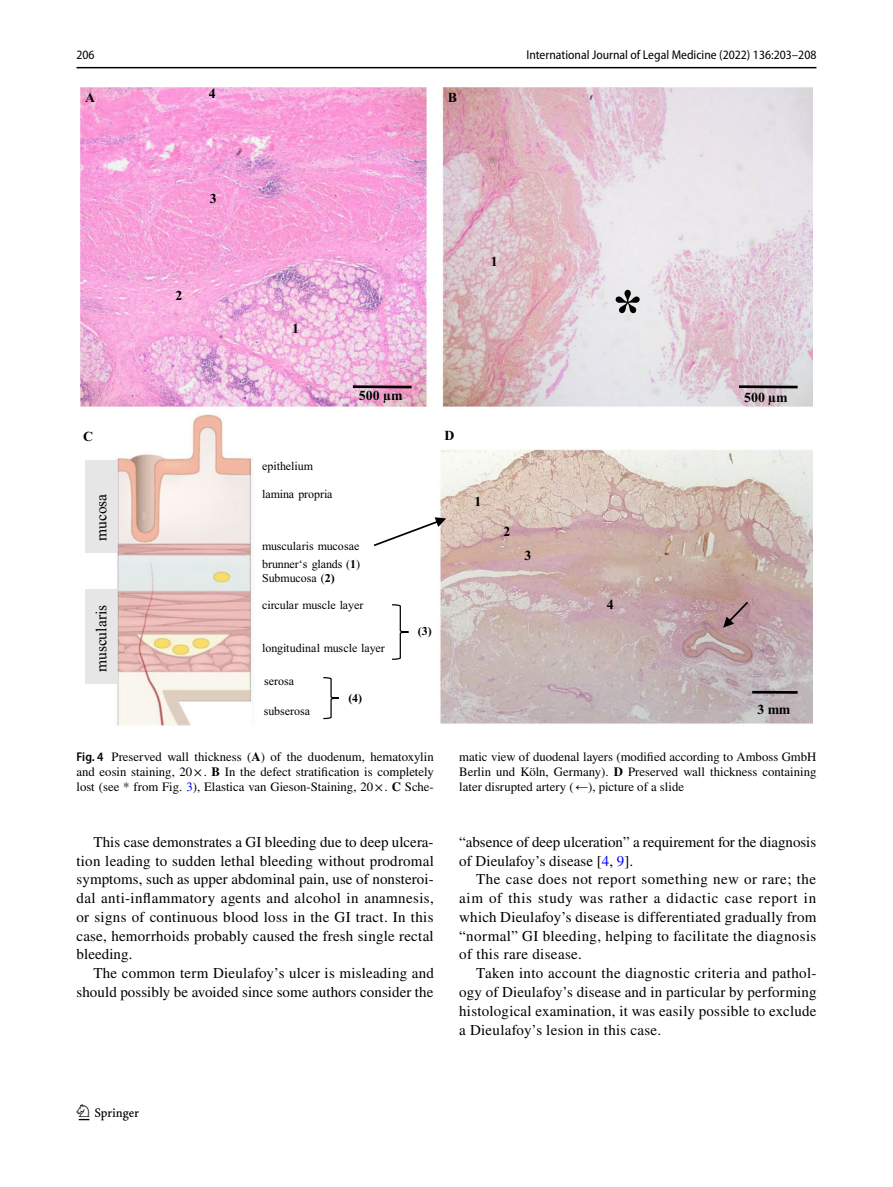
<style>
.page{position:relative;width:893px;height:1187px;background:#fff}
.page>*{position:absolute;margin:0;border:0;box-sizing:border-box;transform-origin:0 0}
.t1{font:61.95px "Times New Roman PS Bold MT3";color:#000}
.t2{font:22.5px "Springnew Regular 2";color:#000}
.t3{font:15.45px "Times New Roman PSMT3";color:#000}
.t4{font:15px/18.8px "STIX";letter-spacing:.015em;color:#000;text-align:justify}
.t5{font:15px/18.8px "STIX";letter-spacing:-.005em;color:#000}
.t6{font:13.8px "Times New Roman PS Bold MT3";letter-spacing:.005em;color:#000}
.t7{font:12.75px/15px "STIX";color:#000;text-align:justify}
.t8{font:12.75px "Myriad Pro Semi Cn 3";color:#000}
.t9{font:semi-condensed 12.75px "Myriad Pro";color:#000}
.t10{font:12px "Times New Roman PSMT3";color:#000}
.t11{font:12px "Times New Roman PS Bold MT3";color:#000}
.s1{font-family:"Times New Roman PS Bold MT3"}
.s2{font-family:"Myriad Pro";font-weight:600;font-stretch:semi-condensed}
.s3{font-weight:700}
.s4{color:#00f}
.s5{font-family:"Times New Roman"}
</style>
<div class="page">
<hr style="left:77px;top:67px;width:739px;height:1px;background:#000">
<img style="left:81px;top:88px;width:731px;height:637px">
<hr style="left:353px;top:385px;width:59px;height:3px;background:#000">
<hr style="left:739px;top:385px;width:59px;height:3px;background:#000">
<div style="left:85px;top:460px;width:32px;height:93px;background:#e7e6e6"></div>
<div style="left:85px;top:589px;width:32px;height:95px;background:#e7e6e6"></div>
<hr style="left:752px;top:690px;width:46px;height:3px;background:#000">
<svg style="left:374px;top:517px;width:72px;height:29px"></svg>
<svg style="left:391px;top:603px;width:19px;height:57px"></svg>
<svg style="left:322px;top:676px;width:18px;height:43px"></svg>
<svg style="left:723px;top:601px;width:25px;height:26px"></svg>
<p class="t9" style="left:77px;top:48px;width:20px">206</p>
<p class="t8" style="left:526px;top:48px;width:292px">International Journal of Legal Medicine (2022) 136:203–208</p>
<p class="t6" style="left:209px;top:84px;width:8px">4</p>
<p class="t6" style="left:85px;top:87px;width:11px">A</p>
<p class="t6" style="left:448px;top:87px;width:11px">B</p>
<p class="t6" style="left:210px;top:189px;width:8px">3</p>
<p class="t6" style="left:175px;top:285px;width:8px">2</p>
<p class="t6" style="left:292px;top:318px;width:8px">1</p>
<p class="t6" style="left:491px;top:252px;width:8px">1</p>
<h1 class="t1" style="left:612px;top:266px;width:32px">*</h1>
<p class="t6" style="left:359px;top:385px;width:45px">500 µm</p>
<p class="t6" style="left:744px;top:387px;width:45px">500 µm</p>
<p class="t6" style="left:83px;top:426px;width:11px">C</p>
<p class="t6" style="left:445px;top:426px;width:11px">D</p>
<p class="t3" style="left:96px;top:541px;width:49px;rotate:-90deg">mucosa</p>
<p class="t3" style="left:96px;top:672px;width:69px;rotate:-90deg">muscularis</p>
<p class="t10" style="left:262px;top:461px;width:52px">epithelium</p>
<p class="t10" style="left:262px;top:490px;width:72px">lamina propria</p>
<p class="t10" style="left:262px;top:541px;width:99px">muscularis mucosae</p>
<p class="t10" style="left:262px;top:574px;width:74px">Submucosa (<span class="s1">2)</span></p>
<p class="t10" style="left:262px;top:600px;width:103px">circular muscle layer</p>
<p class="t10" style="left:262px;top:644px;width:124px">longitudinal muscle layer</p>
<p class="t10" style="left:262px;top:559px;width:99px">brunner‘s glands (<span class="s1">1</span>)</p>
<p class="t10" style="left:264px;top:676px;width:32px">serosa</p>
<p class="t10" style="left:264px;top:707px;width:48px">subserosa</p>
<p class="t11" style="left:348px;top:689px;width:15px">(4)</p>
<p class="t11" style="left:418px;top:622px;width:15px">(3)</p>
<p class="t6" style="left:474px;top:491px;width:8px">1</p>
<p class="t6" style="left:504px;top:521px;width:8px">2</p>
<p class="t6" style="left:524px;top:545px;width:8px">3</p>
<p class="t6" style="left:607px;top:594px;width:8px">4</p>
<p class="t6" style="left:757px;top:699px;width:35px">3 mm</p>
<p class="t7" style="left:77px;top:750px;width:359px"><span class="s2">Fig. 4</span> Preserved wall thickness (<span class="s3">A</span>) of the duodenum, hematoxylin and eosin staining, 20×. <span class="s3">B</span> In the defect stratification is completely lost (see * from Fig. <span class="s4">3</span>), Elastica van Gieson-Staining, 20×. <span class="s3">C</span> Sche-</p>
<p class="t7" style="left:459px;top:750px;width:359px">matic view of duodenal layers (modified according to Amboss GmbH Berlin und Köln, Germany). <span class="s3">D</span> Preserved wall thickness containing later disrupted artery (<span class="s5">←</span>), picture of a slide</p>
<p class="t4" style="left:77px;top:833px;width:359px;text-indent:17px">This case demonstrates a GI bleeding due to deep ulcera&shy;tion leading to sudden lethal bleeding without prodromal symptoms, such as upper abdominal pain, use of nonsteroi&shy;dal anti-inflammatory agents and alcohol in anamnesis, or signs of continuous blood loss in the GI tract. In this case, hemorrhoids probably caused the fresh single rectal bleeding.</p>
<p class="t4" style="left:77px;top:964px;width:359px;text-align:right">The common term Dieulafoy’s ulcer is misleading and should possibly be avoided since some authors consider the</p>
<p class="t5" style="left:459px;top:833px;width:358px">“absence of deep ulceration” a requirement for the diagnosis of Dieulafoy’s disease [<span class="s4">4</span>, <span class="s4">9</span>].</p>
<p class="t4" style="left:459px;top:871px;width:359px;text-indent:17px">The case does not report something new or rare; the aim of this study was rather a didactic case report in which Dieulafoy’s disease is differentiated gradually from “normal” GI bleeding, helping to facilitate the diagnosis of this rare disease.</p>
<p class="t4" style="left:459px;top:964px;width:359px;text-indent:17px">Taken into account the diagnostic criteria and pathol&shy;ogy of Dieulafoy’s disease and in particular by performing histological examination, it was easily possible to exclude a Dieulafoy’s lesion in this case.</p>
<h2 class="t2" style="left:79px;top:1104px;width:62px">1 3</h2>
</div>
